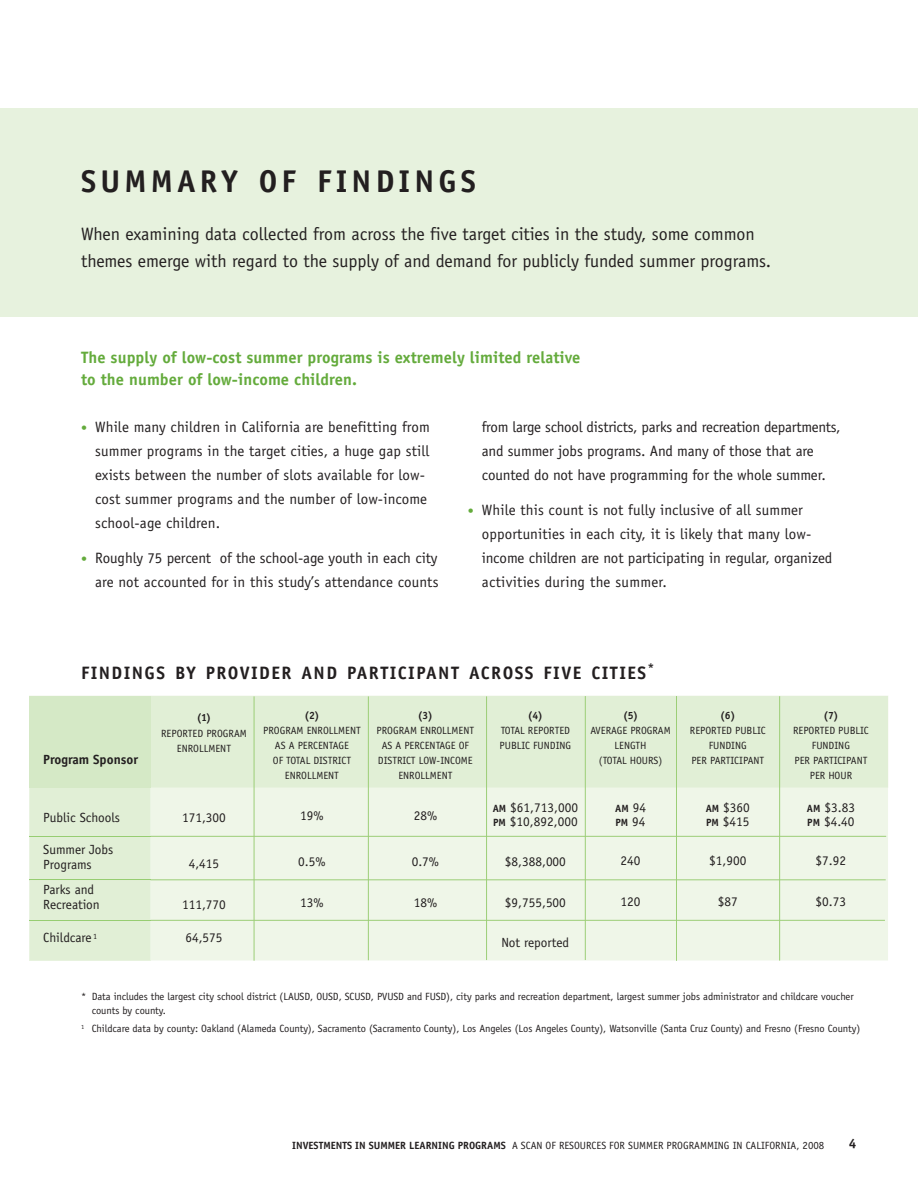
<style>
.page{position:relative;width:918px;height:1188px;background:#fff}
.page>*{position:absolute;margin:0;border:0;box-sizing:border-box;transform-origin:0 0}
.t1{font:700 31.5px "Officina Sans";letter-spacing:.135em;color:#231f20}
.t2{font:18px/27px "Officina Sans";color:#231f20}
.t3{font:700 18px "Officina Sans";letter-spacing:.08em;color:#231f20}
.t4{font:700 16.5px/22.5px "Officina Sans";letter-spacing:.005em;color:#64ab3c}
.t5{font:15px/24px "Officina Sans";letter-spacing:-.005em;color:#231f20}
.t6{font:700 13.5px "Officina Sans";color:#231f20}
.t7{font:13.35px/13.5px "Officina Sans";color:#231f20}
.t8{font:700 13.35px "Officina Sans";color:#231f20}
.t9{font:10.5px/15px "Officina Sans";letter-spacing:-.005em;color:#231f20;text-align:center}
.t10{font:700 10.5px/13.5px "Officina Sans";color:#231f20}
.s1{font-size:12px;color:#64ab3c}
.s2{font-weight:400;font-size:13.35px}
.s3{font-weight:700;font-size:10.5px}
.s4{font-weight:700}
.s5{font-size:10.8px}
</style>
<div class="page">
<div style="left:0;top:108px;width:917px;height:208px;background:#e7f2de"></div>
<div style="left:151px;top:788px;width:737px;height:173px;background:#eff6e8"></div>
<div style="left:151px;top:696px;width:737px;height:92px;background:#e1efd6"></div>
<hr style="left:29px;top:836px;width:857px;height:1px;background:#9cce77">
<hr style="left:29px;top:879px;width:857px;height:1px;background:#9cce77">
<hr style="left:29px;top:920px;width:856px;height:1px;background:#9cce77">
<hr style="left:254px;top:696px;width:1px;height:265px;background:#9cce77">
<hr style="left:368px;top:696px;width:1px;height:264px;background:#9cce77">
<hr style="left:486px;top:696px;width:1px;height:264px;background:#9cce77">
<hr style="left:585px;top:696px;width:1px;height:264px;background:#9cce77">
<hr style="left:676px;top:696px;width:1px;height:265px;background:#9cce77">
<hr style="left:779px;top:696px;width:1px;height:265px;background:#9cce77">
<hr style="left:29px;top:961px;width:122px;height:1px;background:#eff6e8">
<div style="left:29px;top:788px;width:122px;height:173px;background:#e1efd6"></div>
<div style="left:29px;top:696px;width:122px;height:92px;background:#d5e9c6"></div>
<hr style="left:29px;top:836px;width:122px;height:1px;background:#97cd72">
<hr style="left:29px;top:879px;width:122px;height:1px;background:#97cd72">
<hr style="left:29px;top:920px;width:122px;height:1px;background:#97cd72">
<h1 class="t1" style="left:81px;top:170px;width:396px">SUMMARY OF FINDINGS</h1>
<h2 class="t2" style="left:81px;top:221px;width:692px">When examining data collected from across the five target cities in the study, some common themes emerge with regard to the supply of and demand for publicly funded summer programs.</h2>
<h3 class="t4" style="left:81px;top:347px;width:501px">The supply of low-cost summer programs is extremely limited relative to the number of low-income children.</h3>
<h3 class="t5" style="left:95px;top:416px;width:336px;text-indent:-14px"><span class="s1">•</span> While many children in California are benefitting from summer programs in the target cities, a huge gap still exists between the number of slots available for low&shy;cost summer programs and the number of low-income school-age children.</h3>
<h3 class="t5" style="left:81px;top:547px;width:359px;text-align:right"><span class="s1">•</span> Roughly 75 percent of the school-age youth in each city are not accounted for in this study’s attendance counts</h3>
<h3 class="t5" style="left:482px;top:416px;width:360px">from large school districts, parks and recreation departments, and summer jobs programs. And many of those that are counted do not have programming for the whole summer.</h3>
<h3 class="t5" style="left:482px;top:499px;width:352px;text-indent:-14px"><span class="s1">•</span> While this count is not fully inclusive of all summer opportunities in each city, it is likely that many low&shy;income children are not participating in regular, organized activities during the summer.</h3>
<h2 class="t3" style="left:81px;top:666px;width:575px">FINDINGS BY PROVIDER AND PARTICIPANT ACROSS FIVE CITIES<sup>*</sup></h2>
<p class="t10" style="left:418px;top:710px;width:17px">(3)</p>
<p class="t9" style="left:377px;top:724px;width:99px">PROGRAM ENROLLMENT<br>AS A PERCENTAGE OF<br>DISTRICT LOW-INCOME<br>ENROLLMENT</p>
<p class="t7" style="left:414px;top:810px;width:25px">28%</p>
<p class="t7" style="left:412px;top:856px;width:29px">0.7%</p>
<p class="t7" style="left:414px;top:897px;width:25px">18%</p>
<p class="t10" style="left:304px;top:710px;width:17px">(2)</p>
<p class="t9" style="left:263px;top:724px;width:99px">PROGRAM ENROLLMENT<br>AS A PERCENTAGE<br>OF TOTAL DISTRICT<br>ENROLLMENT</p>
<p class="t7" style="left:300px;top:810px;width:25px">19%</p>
<p class="t7" style="left:298px;top:856px;width:29px">0.5%</p>
<p class="t7" style="left:300px;top:897px;width:25px">13%</p>
<p class="t10" style="left:528px;top:710px;width:17px">(4)</p>
<p class="t9" style="left:500px;top:724px;width:73px;text-align:left">TOTAL REPORTED<br>PUBLIC FUNDING</p>
<p class="t10" style="left:623px;top:710px;width:17px">(5)</p>
<p class="t9" style="left:590px;top:724px;width:82px">AVERAGE PROGRAM<br>LENGTH<br>(TOTAL HOURS)</p>
<p class="t10" style="left:615px;top:803px;width:32px">AM <span class="s2">94<br></span>PM <span class="s2">94</span></p>
<p class="t7" style="left:621px;top:855px;width:21px">240</p>
<p class="t7" style="left:621px;top:896px;width:21px">120</p>
<p class="t10" style="left:197px;top:712px;width:16px">(1)</p>
<p class="t9" style="left:161px;top:726px;width:87px">REPORTED PROGRAM<br>ENROLLMENT</p>
<p class="t8" style="left:43px;top:754px;width:96px">Program Sponsor</p>
<p class="t7" style="left:493px;top:802px;width:87px"><span class="s3">AM</span> $61,713,000<br><span class="s3">PM</span> $10,892,000</p>
<p class="t7" style="left:505px;top:856px;width:63px">$8,388,000</p>
<p class="t7" style="left:505px;top:896px;width:63px">$9,755,500</p>
<p class="t7" style="left:501px;top:937px;width:69px">Not reported</p>
<p class="t7" style="left:43px;top:812px;width:78px">Public Schools</p>
<p class="t7" style="left:43px;top:843px;width:72px;line-height:15px">Summer Jobs<br>Programs</p>
<p class="t7" style="left:43px;top:883px;width:58px;line-height:15px">Parks and<br>Recreation</p>
<p class="t7" style="left:43px;top:932px;width:55px">Childcare <sup>1</sup></p>
<p class="t7" style="left:182px;top:812px;width:45px">171,300</p>
<p class="t7" style="left:189px;top:858px;width:32px">4,415</p>
<p class="t7" style="left:182px;top:899px;width:45px">111,770</p>
<p class="t7" style="left:185px;top:932px;width:39px">64,575</p>
<p class="t10" style="left:720px;top:710px;width:17px">(6)</p>
<p class="t9" style="left:690px;top:724px;width:77px">REPORTED PUBLIC<br>FUNDING<br>PER PARTICIPANT</p>
<p class="t7" style="left:706px;top:802px;width:46px"><span class="s3">AM</span> $360<br><span class="s3">PM</span> $415</p>
<p class="t7" style="left:709px;top:855px;width:39px">$1,900</p>
<p class="t7" style="left:718px;top:896px;width:21px">$87</p>
<p class="t10" style="left:823px;top:710px;width:17px">(7)</p>
<p class="t9" style="left:793px;top:724px;width:77px">REPORTED PUBLIC<br>FUNDING<br>PER PARTICIPANT<br>PER HOUR</p>
<p class="t7" style="left:807px;top:802px;width:50px"><span class="s3">AM</span> $3.83<br><span class="s3">PM</span> $4.40</p>
<p class="t7" style="left:816px;top:855px;width:32px">$7.92</p>
<p class="t7" style="left:816px;top:896px;width:32px">$0.73</p>
<p class="t9" style="left:92px;top:990px;width:763px;line-height:14.2px;text-align:left;text-indent:-11px">* Data includes the largest city school district (LAUSD, OUSD, SCUSD, PVUSD and FUSD), city parks and recreation department, largest summer jobs administrator and childcare voucher counts by county.</p>
<p class="t9" style="left:81px;top:1022px;width:781px"><sup>1</sup> Childcare data by county: Oakland (Alameda County), Sacramento (Sacramento County), Los Angeles (Los Angeles County), Watsonville (Santa Cruz County) and Fresno (Fresno County)</p>
<p class="t9" style="left:292px;top:1139px;width:534px"><span class="s4">INVESTMENTS IN SUMMER LEARNING PROGRAMS</span> A SCAN OF RESOURCES FOR SUMMER PROGRAMMING IN CALIFORNIA, <span class="s5">2008</span></p>
<p class="t6" style="left:849px;top:1138px;width:9px">4</p>
</div>
